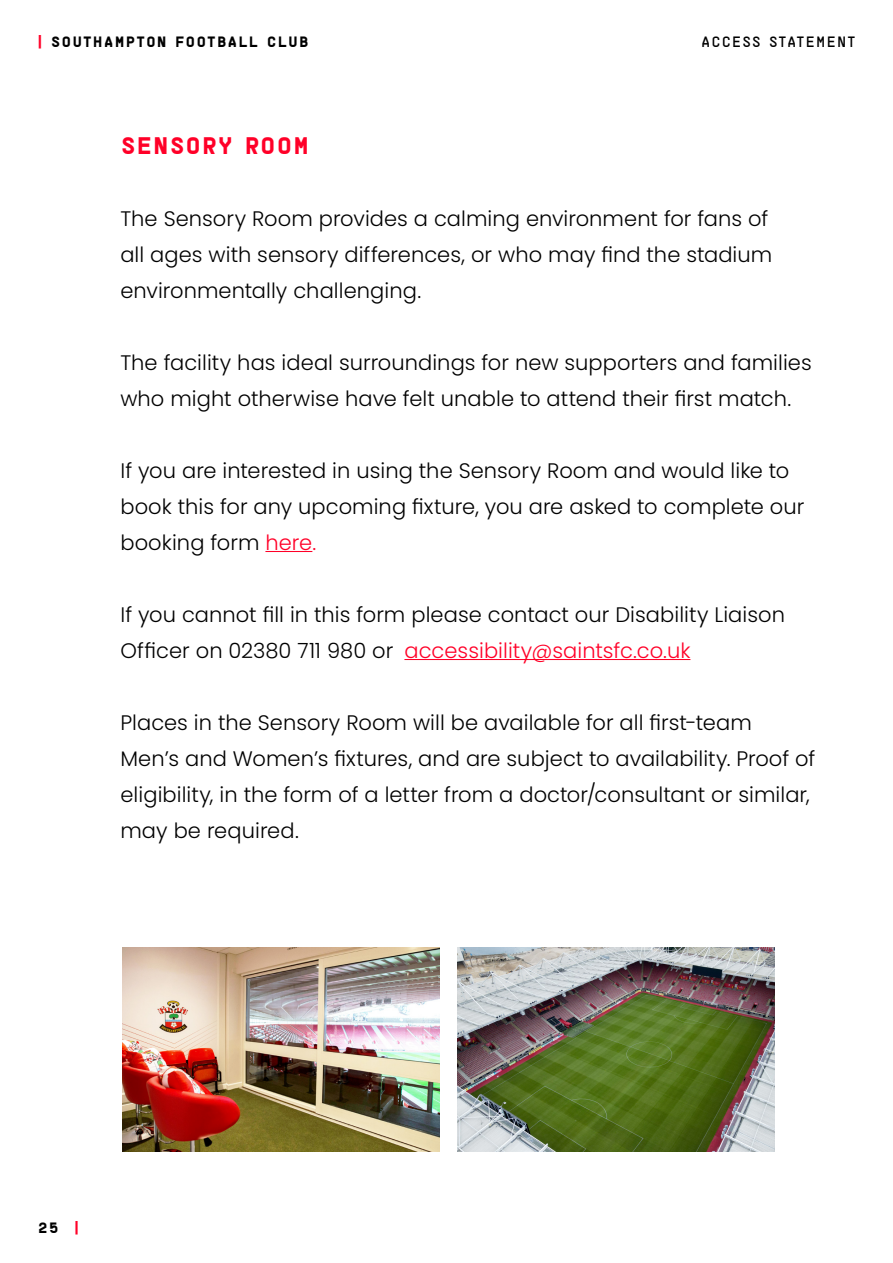
<style>
.page{position:relative;width:893px;height:1263px;background:#fff}
.page>*{position:absolute;margin:0;border:0;box-sizing:border-box;transform-origin:0 0}
.t1{font:700 24px "Saints";letter-spacing:-.01em;color:#ff0028}
.t2{font:300 21px/36px "Poppins";letter-spacing:.005em;color:#000}
.t3{font:700 15px "Saints";letter-spacing:.03em;color:#000}
.t4{font:15px "Saints";letter-spacing:.03em;color:#000}
.s1{color:#ff0028}
</style>
<div class="page">
<hr style="left:265px;top:551px;width:47px;height:1px;background:#ff0028">
<hr style="left:404px;top:659px;width:286px;height:1px;background:#ff0028">
<img style="left:123px;top:947px;width:317px;height:204px">
<img style="left:458px;top:947px;width:317px;height:204px">
<p class="t3" style="left:37px;top:30px;width:273px"><span class="s1">|</span> SOUTHAMPTON FOOTBALL CLUB</p>
<p class="t4" style="left:701px;top:31px;width:157px">ACCESS STATEMENT</p>
<p class="t1" style="left:120px;top:128px;width:191px">SENSORY ROOM</p>
<p class="t2" style="left:120px;top:201px;width:653px">The Sensory Room provides a calming environment for fans of all ages with sensory differences, or who may find the stadium environmentally challenging.</p>
<p class="t2" style="left:120px;top:345px;width:693px">The facility has ideal surroundings for new supporters and families who might otherwise have felt unable to attend their first match.</p>
<p class="t2" style="left:120px;top:453px;width:685px">If you are interested in using the Sensory Room and would like to book this for any upcoming fixture, you are asked to complete our booking form <span class="s1">here.</span></p>
<p class="t2" style="left:120px;top:597px;width:666px">If you cannot fill in this form please contact our Disability Liaison<br>Officer on 02380 711 980 or <span class="s1">accessibility@saintsfc.co.uk</span></p>
<p class="t2" style="left:120px;top:705px;width:696px">Places in the Sensory Room will be available for all first-team Men’s and Women’s fixtures, and are subject to availability. Proof of eligibility, in the form of a letter from a doctor/consultant or similar, may be required.</p>
<p class="t3" style="left:38px;top:1217px;width:43px">25 <span class="s1">|</span></p>
</div>
